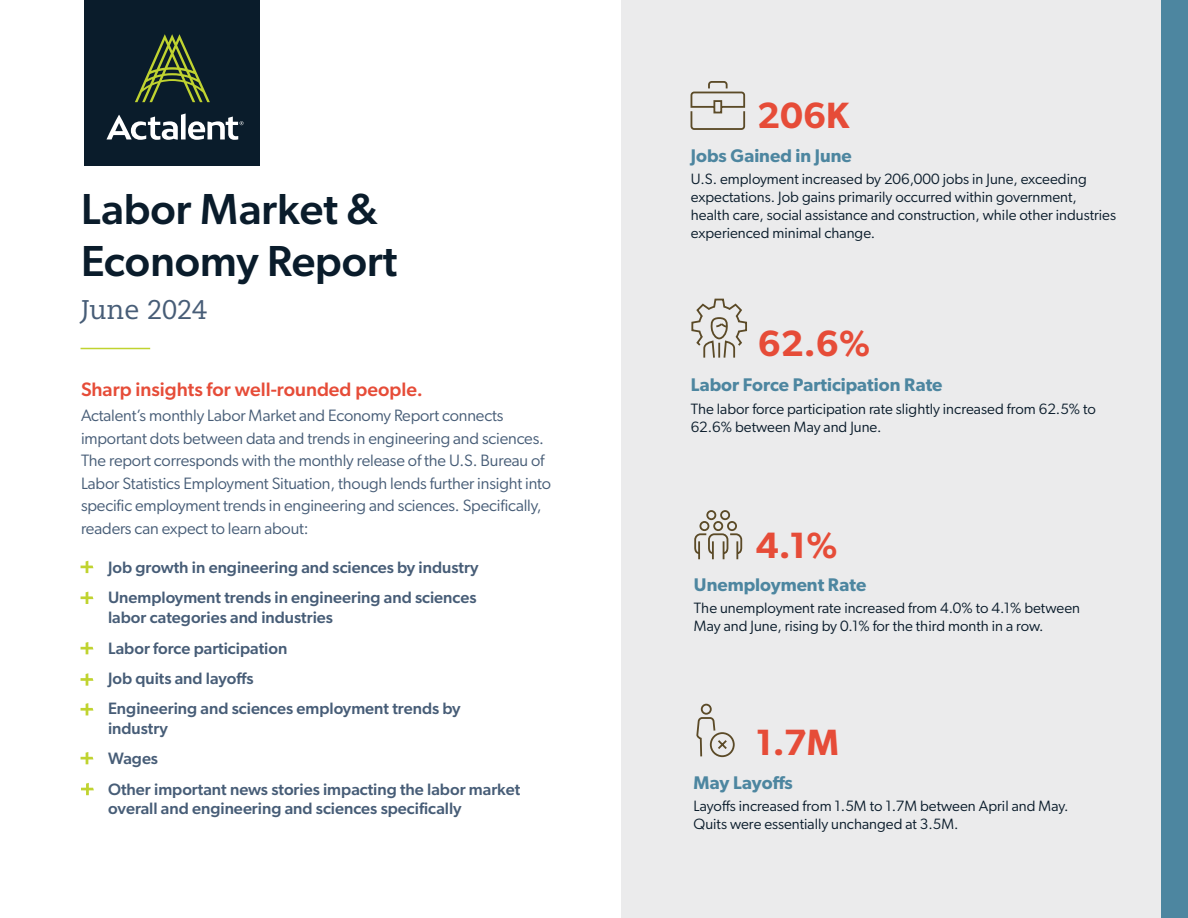
<style>
.page{position:relative;width:1188px;height:918px;background:#fff}
.page>*{position:absolute;margin:0;border:0;box-sizing:border-box;transform-origin:0 0}
.t1{font:500 43.5px/52.2px "Gibson";color:#0a1c2b}
.t2{font:600 36.75px "Gibson";color:#e64c38}
.t3{font:27px "Caecilia LT Pro 55 Roman";color:#475d77}
.t4{font:500 19.5px "Gibson";color:#e64c38}
.t5{font:600 18.3px "Gibson";color:#4d86a0}
.t6{font:16.5px/22.5px "Gibson";letter-spacing:-.01em;color:#475d77}
.t7{font:500 16.5px/30.3px "Gibson";color:#475d77}
.t8{font:15px/18px "Gibson";color:#0a1c2b}
</style>
<div class="page">
<div style="left:621px;top:0;width:567px;height:918px;background:#ebebec"></div>
<hr style="left:81px;top:348px;width:69px;height:1px;background:#c0d330">
<div style="left:1161px;top:0;width:27px;height:918px;background:#4d86a0"></div>
<svg style="left:694px;top:510px;width:49px;height:50px"></svg>
<svg style="left:696px;top:703px;width:39px;height:55px"></svg>
<svg style="left:690px;top:81px;width:56px;height:49px"></svg>
<svg style="left:691px;top:298px;width:56px;height:60px"></svg>
<svg style="left:81px;top:561px;width:12px;height:12px"></svg>
<svg style="left:81px;top:592px;width:12px;height:12px"></svg>
<svg style="left:81px;top:642px;width:12px;height:12px"></svg>
<svg style="left:81px;top:673px;width:12px;height:13px"></svg>
<svg style="left:81px;top:703px;width:12px;height:12px"></svg>
<svg style="left:81px;top:752px;width:12px;height:12px"></svg>
<div style="left:84px;top:0;width:176px;height:165px;background:#0a1c2b"></div>
<svg style="left:81px;top:783px;width:13px;height:12px"></svg>
<svg style="left:135px;top:34px;width:75px;height:68px"></svg>
<svg style="left:106px;top:114px;width:138px;height:26px"></svg>
<h1 class="t1" style="left:81px;top:182px;width:318px">Labor Market &amp;<br>Economy Report</h1>
<h3 class="t3" style="left:81px;top:292px;width:128px">June 2024</h3>
<h3 class="t4" style="left:81px;top:377px;width:343px">Sharp insights for well-rounded people.</h3>
<p class="t6" style="left:81px;top:404px;width:472px">Actalent’s monthly Labor Market and Economy Report connects important dots between data and trends in engineering and sciences.<br>The report corresponds with the monthly release of the U.S. Bureau of Labor Statistics Employment Situation, though lends further insight into specific employment trends in engineering and sciences. Specifically, readers can expect to learn about:</p>
<p class="t7" style="left:108px;top:552px;width:372px">Job growth in engineering and sciences by industry<br>Unemployment trends in engineering and sciences</p>
<p class="t7" style="left:108px;top:602px;width:354px">labor categories and industries<br>Labor force participation<br>Job quits and layoffs<br>Engineering and sciences employment trends by</p>
<p class="t7" style="left:108px;top:713px;width:414px">industry<br>Wages<br>Other important news stories impacting the labor market</p>
<p class="t7" style="left:108px;top:793px;width:355px">overall and engineering and sciences specifically</p>
<h2 class="t2" style="left:757px;top:94px;width:93px">206K</h2>
<p class="t5" style="left:691px;top:144px;width:162px">Jobs Gained in June</p>
<p class="t8" style="left:691px;top:170px;width:427px">U.S. employment increased by 206,000 jobs in June, exceeding expectations. Job gains primarily occurred within government, health care, social assistance and construction, while other industries experienced minimal change.</p>
<h2 class="t2" style="left:758px;top:321px;width:114px">62.6%</h2>
<p class="t5" style="left:691px;top:374px;width:253px">Labor Force Participation Rate</p>
<p class="t8" style="left:691px;top:399px;width:407px">The labor force participation rate slightly increased from 62.5% to<br>62.6% between May and June.</p>
<h2 class="t2" style="left:756px;top:523px;width:83px">4.1%</h2>
<p class="t5" style="left:694px;top:573px;width:174px">Unemployment Rate</p>
<p class="t8" style="left:694px;top:599px;width:388px">The unemployment rate increased from 4.0% to 4.1% between<br>May and June, rising by 0.1% for the third month in a row.</p>
<h2 class="t2" style="left:756px;top:720px;width:85px">1.7M</h2>
<p class="t5" style="left:693px;top:771px;width:101px">May Layoffs</p>
<p class="t8" style="left:693px;top:797px;width:377px">Layoffs increased from 1.5M to 1.7M between April and May.<br>Quits were essentially unchanged at 3.5M.</p>
</div>
